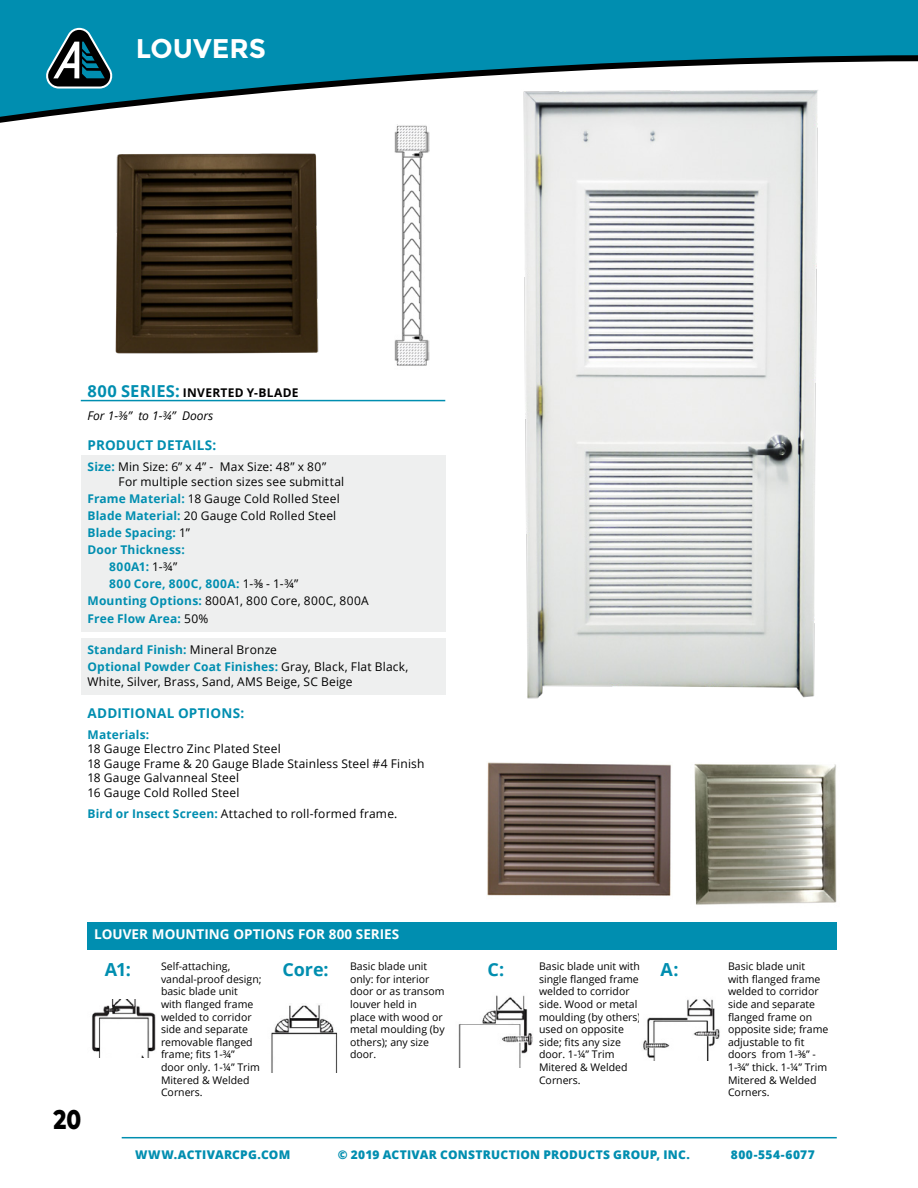
<style>
.page{position:relative;width:918px;height:1188px;background:#fff}
.page>*{position:absolute;margin:0;border:0;box-sizing:border-box;transform-origin:0 0}
.t1{font:700 27px "Montserrat";color:#fff}
.t2{font:800 27px "Montserrat";color:#000;scale:.8 1}
.t3{font:700 18px "Open Sans";color:#008eb0}
.t4{font:700 13.5px "Open Sans";letter-spacing:.015em;color:#008eb0}
.t5{font:700 13.5px "Open Sans";color:#fff}
.t6{font:12px/14.4px "Open Sans";letter-spacing:.015em;color:#000}
.t7{font:700 12px/17.1px "Open Sans";letter-spacing:.015em;color:#008eb0}
.t8{font:800 12px "Open Sans";letter-spacing:.02em;color:#008eb0}
.t9{font:italic 12px/23.9px "Open Sans";color:#000}
.t10{font:700 12px "Open Sans";letter-spacing:.04em;color:#008eb0}
.t11{font:10.5px/12.6px "Open Sans";color:#000}
.s1{font-weight:700;font-style:normal;font-size:16.5px;color:#008eb0}
.s2{font-weight:700;font-style:normal}
.s3{font-weight:700;color:#008eb0}
.s4{font-weight:400;color:#000}
.s5{font-weight:700;font-size:18px;color:#008eb0}
</style>
<div class="page">
<svg style="left:0;top:0;width:918px;height:119px;fill:#008eb0"></svg>
<hr style="left:122px;top:1137px;width:715px;height:1px;background:#008eb0">
<svg style="left:45px;top:28px;width:68px;height:61px;background:#2f6977"></svg>
<hr style="left:81px;top:400px;width:364px;height:1px;background:#008eb0">
<div style="left:81px;top:455px;width:364px;height:40px;background:#eeefef"></div>
<div style="left:81px;top:487px;width:364px;height:25px;background:#eeefef"></div>
<div style="left:81px;top:504px;width:364px;height:26px;background:#eeefef"></div>
<div style="left:81px;top:521px;width:364px;height:26px;background:#eeefef"></div>
<div style="left:81px;top:538px;width:364px;height:26px;background:#eeefef"></div>
<div style="left:81px;top:555px;width:364px;height:26px;background:#eeefef"></div>
<div style="left:81px;top:572px;width:364px;height:26px;background:#eeefef"></div>
<div style="left:81px;top:589px;width:364px;height:26px;background:#eeefef"></div>
<div style="left:81px;top:607px;width:364px;height:25px;background:#eeefef"></div>
<div style="left:81px;top:638px;width:364px;height:26px;background:#eeefef"></div>
<div style="left:81px;top:655px;width:364px;height:40px;background:#eeefef"></div>
<img style="left:394px;top:124px;width:35px;height:242px">
<img style="left:115px;top:153px;width:204px;height:201px">
<img style="left:500px;top:64px;width:349px;height:635px">
<img style="left:487px;top:762px;width:184px;height:134px">
<img style="left:694px;top:764px;width:143px;height:141px">
<img style="left:92px;top:999px;width:64px;height:59px">
<img style="left:271px;top:1004px;width:67px;height:69px">
<img style="left:458px;top:995px;width:75px;height:73px">
<img style="left:643px;top:999px;width:77px;height:62px">
<div style="left:88px;top:922px;width:749px;height:27px;background:#008eb0"></div>
<h1 class="t1" style="left:136px;top:32px;width:132px">LOUVERS</h1>
<p class="t9" style="left:88px;top:380px;width:213px"><span class="s1">800 SERIES:</span> <span class="s2">INVERTED Y-BLADE<br></span>For 1-⅜” to 1-¾” Doors</p>
<p class="t4" style="left:88px;top:436px;width:130px">PRODUCT DETAILS:</p>
<p class="t6" style="left:119px;top:459px;width:227px;text-indent:-31px"><span class="s3">Size:</span> Min Size: 6” x 4” - Max Size: 48” x 80”<br>For multiple section sizes see submittal</p>
<p class="t6" style="left:88px;top:491px;width:254px"><span class="s3">Frame Material:</span> 18 Gauge Cold Rolled Steel</p>
<p class="t6" style="left:88px;top:508px;width:250px"><span class="s3">Blade Material:</span> 20 Gauge Cold Rolled Steel</p>
<p class="t7" style="left:88px;top:524px;width:104px">Blade Spacing: <span class="s4">1”</span></p>
<p class="t7" style="left:88px;top:541px;width:99px">Door Thickness:</p>
<p class="t7" style="left:109px;top:558px;width:69px">800A1: <span class="s4">1-¾”</span></p>
<p class="t10" style="left:109px;top:575px;width:191px">800 Core, 800C, 800A: <span class="s4">1-⅜ - 1-¾”</span></p>
<p class="t6" style="left:88px;top:594px;width:283px"><span class="s3">Mounting Options:</span> 800A1, 800 Core, 800C, 800A</p>
<p class="t7" style="left:88px;top:609px;width:122px">Free Flow Area: <span class="s4">50%</span></p>
<p class="t7" style="left:88px;top:641px;width:323px">Standard Finish: <span class="s4">Mineral Bronze<br></span>Optional Powder Coat Finishes: <span class="s4">Gray, Black, Flat Black,</span></p>
<p class="t6" style="left:88px;top:674px;width:267px">White, Silver, Brass, Sand, AMS Beige, SC Beige</p>
<p class="t4" style="left:88px;top:703px;width:158px">ADDITIONAL OPTIONS:</p>
<p class="t7" style="left:88px;top:726px;width:63px">Materials:</p>
<p class="t6" style="left:88px;top:742px;width:338px">18 Gauge Electro Zinc Plated Steel<br>18 Gauge Frame &amp; 20 Gauge Blade Stainless Steel #4 Finish 18 Gauge Galvanneal Steel<br>16 Gauge Cold Rolled Steel</p>
<p class="t6" style="left:88px;top:806px;width:311px"><span class="s3">Bird or Insect Screen:</span> Attached to roll-formed frame.</p>
<p class="t5" style="left:94px;top:925px;width:307px">LOUVER MOUNTING OPTIONS FOR 800 SERIES</p>
<h1 class="t2" style="left:53px;top:1100px;width:36px">20</h1>
<h2 class="t3" style="left:105px;top:957px;width:28px">A1:</h2>
<p class="t11" style="left:161px;top:960px;width:102px">Self-attaching, vandal-proof design; basic blade unit<br>with flanged frame welded to corridor side and separate removable flanged frame; fits 1-¾”<br>door only. 1-¼” Trim<br>Mitered &amp; Welded<br>Corners.</p>
<p class="t11" style="left:350px;top:960px;width:96px;text-indent:-68px"><span class="s5">Core:</span> Basic blade unit only: for interior door or as transom louver held in place with wood or metal moulding (by others); any size door.</p>
<h2 class="t3" style="left:488px;top:957px;width:18px">C:</h2>
<p class="t11" style="left:539px;top:960px;width:103px">Basic blade unit with single flanged frame welded to corridor side. Wood or metal moulding (by others) used on opposite side; fits any size door. 1-¼” Trim<br>Mitered &amp; Welded<br>Corners.</p>
<h2 class="t3" style="left:661px;top:957px;width:19px">A:</h2>
<p class="t11" style="left:728px;top:960px;width:102px">Basic blade unit with flanged frame welded to corridor side and separate flanged frame on opposite side; frame adjustable to fit doors from 1-⅜” -<br>1-¾” thick. 1-¼” Trim<br>Mitered &amp; Welded<br>Corners.</p>
<p class="t8" style="left:135px;top:1145px;width:157px">WWW.ACTIVARCPG.COM</p>
<p class="t8" style="left:338px;top:1145px;width:354px">© 2019 ACTIVAR CONSTRUCTION PRODUCTS GROUP, INC.</p>
<p class="t8" style="left:731px;top:1145px;width:85px">800-554-6077</p>
</div>
